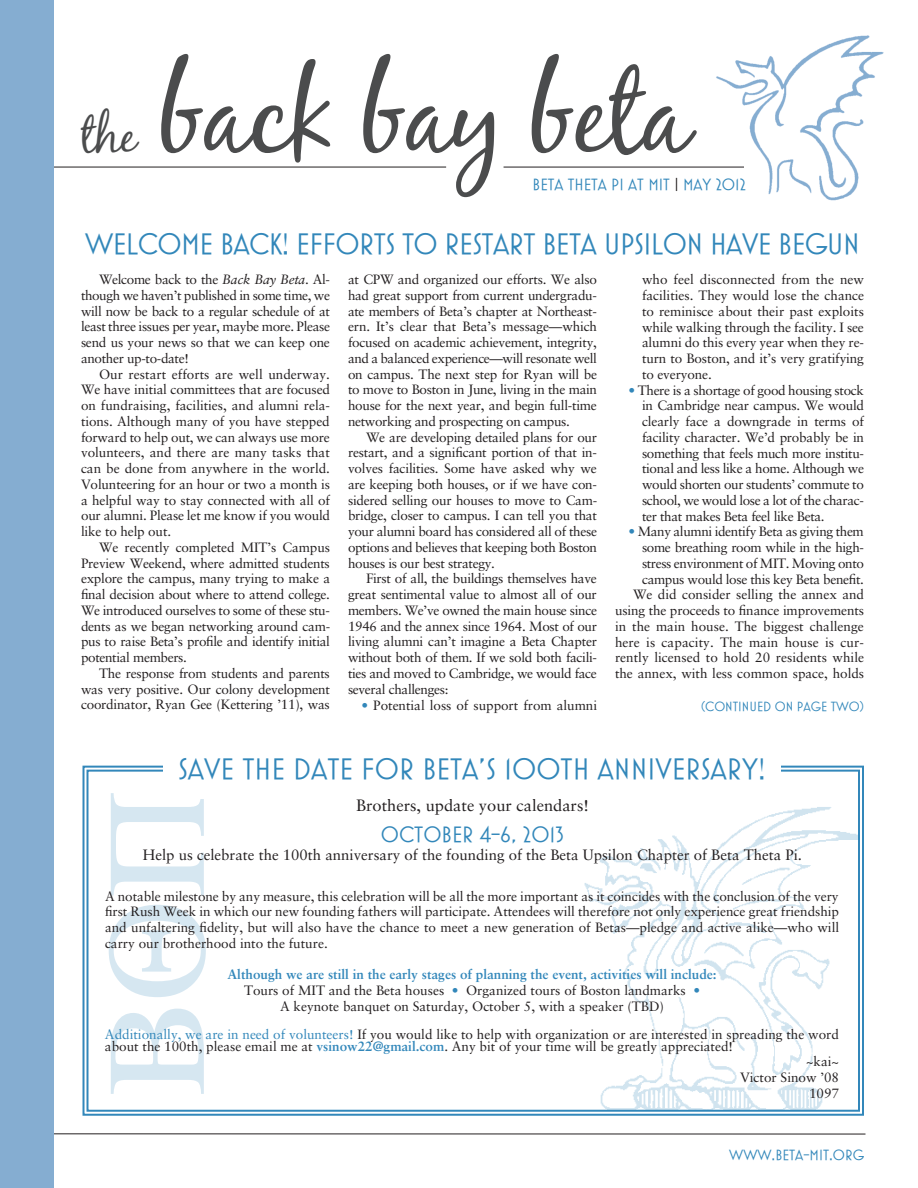
<style>
.page{position:relative;width:918px;height:1188px;background:#fff}
.page>*{position:absolute;margin:0;border:0;box-sizing:border-box;transform-origin:0 0}
.t1{font:112.5px "Black Jack";letter-spacing:-.01em;color:#4b4c4d}
.t2{font:48px "Black Jack";color:#4b4c4d}
.t3{font:30px "Mostra One";letter-spacing:-.02em;color:#3287ba}
.t4{font:30px "Mostra One";color:#3287ba}
.t5{font:22.5px "Mostra One";color:#3287ba}
.t6{font:16.5px "Sabon";color:#231f20}
.t7{font:16.5px "Mostra One";color:#3287ba}
.t8{font:15px "Sabon";color:#231f20}
.t9{font:15px "Mostra One";color:#3287ba}
.t10{font:13.5px/15.8px "Sabon";letter-spacing:-.01em;color:#231f20;text-align:justify}
.t11{font:13.5px "Mostra One";color:#3287ba}
.s1{color:#231f20}
.s2{font-style:italic}
.s3{color:#3287ba}
.s4{font-weight:700;color:#3287ba}
</style>
<div class="page">
<hr style="left:39px;top:167px;width:407px;height:1px;background:#231f20">
<hr style="left:504px;top:167px;width:240px;height:1px;background:#231f20">
<img style="left:697px;top:35px;width:187px;height:166px">
<hr style="left:40px;top:1133px;width:826px;height:1px;background:#231f20">
<div style="left:0;top:0;width:54px;height:1188px;background:#85add1"></div>
<svg style="left:82px;top:765px;width:782px;height:351px"></svg>
<div style="left:163px;top:753px;width:618px;height:46px;background:#fff"></div>
<svg style="left:109px;top:1009px;width:95px;height:85px"></svg>
<svg style="left:107px;top:905px;width:99px;height:92px"></svg>
<svg style="left:109px;top:793px;width:95px;height:102px"></svg>
<h2 class="t2" style="left:81px;top:106px;width:57px">the</h2>
<h1 class="t1" style="left:159px;top:46px;width:533px">back bay beta</h1>
<p class="t7" style="left:533px;top:175px;width:215px">BETA THETA PI AT MIT <span class="s1">|</span> MAY 2012</p>
<h3 class="t3" style="left:85px;top:228px;width:776px">WELCOME BACK! EFFORTS TO RESTART BETA UPSILON HAVE BEGUN</h3>
<p class="t10" style="left:81px;top:271px;width:251px;text-indent:18px">Welcome back to the <span class="s2">Back Bay Beta</span>. Al&shy;though we haven’t published in some time, we will now be back to a regular schedule of at least three issues per year, maybe more. Please send us your news so that we can keep one another up-to-date!</p>
<p class="t10" style="left:81px;top:366px;width:251px;text-indent:18px">Our restart efforts are well underway.<br>We have initial committees that are focused on fundraising, facilities, and alumni rela&shy;tions. Although many of you have stepped forward to help out, we can always use more volunteers, and there are many tasks that can be done from anywhere in the world.<br>Volunteering for an hour or two a month is a helpful way to stay connected with all of our alumni. Please let me know if you would like to help out.</p>
<p class="t10" style="left:81px;top:539px;width:251px;text-indent:18px">We recently completed MIT’s Campus Preview Weekend, where admitted students explore the campus, many trying to make a final decision about where to attend college.<br>We introduced ourselves to some of these stu&shy;dents as we began networking around cam&shy;pus to raise Beta’s profile and identify initial potential members.</p>
<p class="t10" style="left:81px;top:665px;width:251px;text-indent:18px">The response from students and parents was very positive. Our colony development coordinator, Ryan Gee (Kettering ’11), was</p>
<p class="t10" style="left:348px;top:271px;width:251px">at CPW and organized our efforts. We also had great support from current undergradu&shy;ate members of Beta’s chapter at Northeast&shy;ern. It’s clear that Beta’s message—which focused on academic achievement, integrity, and a balanced experience—will resonate well on campus. The next step for Ryan will be to move to Boston in June, living in the main house for the next year, and begin full-time networking and prospecting on campus.</p>
<p class="t10" style="left:348px;top:429px;width:251px;text-indent:18px">We are developing detailed plans for our restart, and a significant portion of that in&shy;volves facilities. Some have asked why we are keeping both houses, or if we have con&shy;sidered selling our houses to move to Cam&shy;bridge, closer to campus. I can tell you that your alumni board has considered all of these options and believes that keeping both Boston houses is our best strategy.</p>
<p class="t10" style="left:348px;top:571px;width:251px;text-indent:18px">First of all, the buildings themselves have great sentimental value to almost all of our members. We’ve owned the main house since 1946 and the annex since 1964. Most of our living alumni can’t imagine a Beta Chapter without both of them. If we sold both facili&shy;ties and moved to Cambridge, we would face several challenges:</p>
<p class="t10" style="left:362px;top:697px;width:237px"><span class="s3">•</span> Potential loss of support from alumni</p>
<p class="t10" style="left:642px;top:272px;width:224px">who feel disconnected from the new facilities. They would lose the chance to reminisce about their past exploits while walking through the facility. I see alumni do this every year when they re&shy;turn to Boston, and it’s very gratifying to everyone.</p>
<p class="t10" style="left:642px;top:382px;width:224px;text-indent:-14px"><span class="s3">•</span> There is a shortage of good housing stock in Cambridge near campus. We would clearly face a downgrade in terms of facility character. We’d probably be in something that feels much more institu&shy;tional and less like a home. Although we would shorten our students’ commute to school, we would lose a lot of the charac&shy;ter that makes Beta feel like Beta.</p>
<p class="t10" style="left:615px;top:524px;width:251px;text-align:right"><span class="s3">•</span> Many alumni identify Beta as giving them some breathing room while in the high&shy;stress environment of MIT. Moving onto campus would lose this key Beta benefit.<br>We did consider selling the annex and using the proceeds to finance improvements in the main house. The biggest challenge here is capacity. The main house is cur&shy;rently licensed to hold 20 residents while the annex, with less common space, holds</p>
<p class="t11" style="left:701px;top:699px;width:164px">(CONTINUED ON PAGE TWO)</p>
<h3 class="t4" style="left:178px;top:753px;width:589px">SAVE THE DATE FOR BETA’S 100TH ANNIVERSARY!</h3>
<p class="t6" style="left:356px;top:795px;width:234px">Brothers, update your calendars!</p>
<h3 class="t5" style="left:381px;top:822px;width:185px">OCTOBER 4-6, 2013</h3>
<p class="t8" style="left:143px;top:846px;width:661px">Help us celebrate the 100th anniversary of the founding of the Beta Upsilon Chapter of Beta Theta Pi.</p>
<p class="t10" style="left:105px;top:888px;width:736px">A notable milestone by any measure, this celebration will be all the more important as it coincides with the conclusion of the very first Rush Week in which our new founding fathers will participate. Attendees will therefore not only experience great friendship and unfaltering fidelity, but will also have the chance to meet a new generation of Betas—pledge and active alike—who will carry our brotherhood into the future.</p>
<p class="t10" style="left:228px;top:967px;width:491px;text-align:center"><span class="s4">Although we are still in the early stages of planning the event, activities will include:<br></span>Tours of MIT and the Beta houses <span class="s3">•</span> Organized tours of Boston landmarks <span class="s3">•<br></span>A keynote banquet on Saturday, October 5, with a speaker (TBD)</p>
<p class="t10" style="left:105px;top:1028px;width:736px;line-height:12px"><span class="s3">Additionally, we are in need of volunteers!</span> If you would like to help with organization or are interested in spreading the word about the 100th, please email me at <span class="s4">vsinow22@gmail.com</span>. Any bit of your time will be greatly appreciated!</p>
<p class="t10" style="left:740px;top:1054px;width:101px;text-align:right">~kai~<br>Victor Sinow ’08<br>1097</p>
<p class="t9" style="left:729px;top:1147px;width:136px">WWW.BETA-MIT.ORG</p>
</div>
